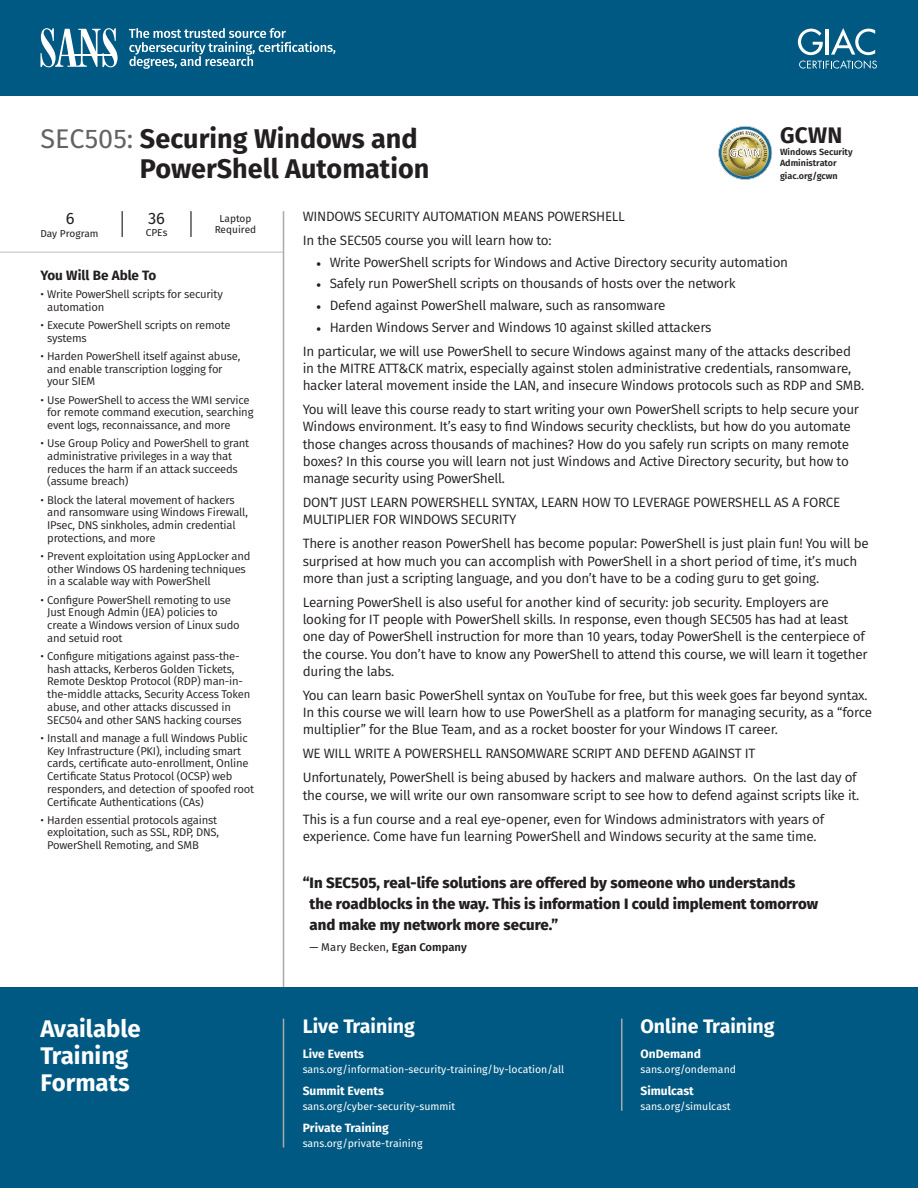
<style>
.page{position:relative;width:918px;height:1188px;background:#fff}
.page>*{position:absolute;margin:0;border:0;box-sizing:border-box;transform-origin:0 0}
.t1{font:700 27px/30px "Fira Sans";color:#231f20}
.t2{font:700 24px/27px "Fira Sans";color:#fff}
.t3{font:700 22.5px "Fira Sans";color:#231f20}
.t4{font:700 19.5px "Fira Sans";color:#fff}
.t5{font:16.5px "Fira Sans";color:#231f20}
.t6{font:800 15px/21px "Fira Sans";color:#231f20}
.t7{font:13.5px/17.2px "Fira Sans";letter-spacing:-.02em;color:#231f20}
.t8{font:700 13.5px "Fira Sans";color:#231f20}
.t9{font:700 12px "Fira Sans";color:#fff}
.t10{font:11.25px/12.8px "Fira Sans";letter-spacing:-.02em;color:#231f20}
.t11{font:11.25px "Fira Sans";color:#231f20}
.t12{font:10.5px "Fira Sans";color:#fff}
.t13{font:10.05px/10.8px "Fira Sans";color:#231f20;text-align:center}
.t14{font:600 9px/10.5px "Fira Sans";color:#231f20}
.s1{font-weight:400;color:#636366}
.s2{font-family:"Minion Pro"}
.s3{font-weight:600}
</style>
<div class="page">
<svg style="left:122px;top:211px;width:1px;height:26px"></svg>
<hr style="left:190px;top:211px;width:2px;height:26px;background:#231f20">
<hr style="left:0;top:252px;width:283px;height:1px;background:#bcbdc0">
<div style="left:0;top:0;width:918px;height:95px;background:#005982"></div>
<div style="left:0;top:987px;width:918px;height:201px;background:#005982"></div>
<hr style="left:283px;top:211px;width:1px;height:776px;background:#a8a9ad">
<hr style="left:283px;top:1019px;width:1px;height:129px;background:#a8a9ad">
<hr style="left:621px;top:1019px;width:1px;height:92px;background:#a8a9ad">
<svg style="left:40px;top:28px;width:78px;height:39px"></svg>
<hr style="left:69px;top:55px;width:47px;height:1px;background:#fff">
<svg style="left:129px;top:28px;width:206px;height:41px"></svg>
<svg style="left:798px;top:28px;width:79px;height:41px"></svg>
<svg style="left:718px;top:126px;width:54px;height:54px"></svg>
<svg style="left:719px;top:127px;width:53px;height:52px"></svg>
<svg style="left:721px;top:129px;width:48px;height:48px;background:#b0b18f"></svg>
<h1 class="t1" style="left:140px;top:124px;width:291px;text-indent:-99px"><span class="s1">SEC505:</span> Securing Windows and<br>PowerShell Automation</h1>
<p class="t7" style="left:303px;top:205px;width:324px;line-height:24px">WINDOWS SECURITY AUTOMATION MEANS POWERSHELL<br>In the SEC505 course you will learn how to:</p>
<p class="t7" style="left:316px;top:253px;width:473px"><span class="s2">•</span> Write PowerShell scripts for Windows and Active Directory security automation</p>
<p class="t7" style="left:316px;top:275px;width:421px"><span class="s2">•</span> Safely run PowerShell scripts on thousands of hosts over the network</p>
<p class="t7" style="left:316px;top:297px;width:351px"><span class="s2">•</span> Defend against PowerShell malware, such as ransomware</p>
<p class="t7" style="left:303px;top:315px;width:550px;line-height:24px;text-indent:14px"><span class="s2">•</span> Harden Windows Server and Windows 10 against skilled attackers<br>In particular, we will use PowerShell to secure Windows against many of the attacks described</p>
<p class="t7" style="left:303px;top:359px;width:563px">in the MITRE ATT&amp;CK matrix, especially against stolen administrative credentials, ransomware, hacker lateral movement inside the LAN, and insecure Windows protocols such as RDP and SMB.</p>
<p class="t7" style="left:303px;top:401px;width:558px">You will leave this course ready to start writing your own PowerShell scripts to help secure your Windows environment. It’s easy to find Windows security checklists, but how do you automate those changes across thousands of machines? How do you safely run scripts on many remote boxes? In this course you will learn not just Windows and Active Directory security, but how to manage security using PowerShell.</p>
<p class="t7" style="left:303px;top:494px;width:539px">DON’T JUST LEARN POWERSHELL SYNTAX, LEARN HOW TO LEVERAGE POWERSHELL AS A FORCE<br>MULTIPLIER FOR WINDOWS SECURITY</p>
<p class="t7" style="left:303px;top:535px;width:568px">There is another reason PowerShell has become popular: PowerShell is just plain fun! You will be surprised at how much you can accomplish with PowerShell in a short period of time, it’s much more than just a scripting language, and you don’t have to be a coding guru to get going.</p>
<p class="t7" style="left:303px;top:594px;width:566px">Learning PowerShell is also useful for another kind of security: job security. Employers are looking for IT people with PowerShell skills. In response, even though SEC505 has had at least one day of PowerShell instruction for more than 10 years, today PowerShell is the centerpiece of the course. You don’t have to know any PowerShell to attend this course, we will learn it together during the labs.</p>
<p class="t7" style="left:303px;top:687px;width:571px">You can learn basic PowerShell syntax on YouTube for free, but this week goes far beyond syntax.<br>In this course we will learn how to use PowerShell as a platform for managing security, as a “force multiplier” for the Blue Team, and as a rocket booster for your Windows IT career.</p>
<p class="t7" style="left:303px;top:742px;width:556px;line-height:24px">WE WILL WRITE A POWERSHELL RANSOMWARE SCRIPT AND DEFEND AGAINST IT<br>Unfortunately, PowerShell is being abused by hackers and malware authors. On the last day of</p>
<p class="t7" style="left:303px;top:783px;width:558px;line-height:24px">the course, we will write our own ransomware script to see how to defend against scripts like it.<br>This is a fun course and a real eye-opener, even for Windows administrators with years of</p>
<p class="t7" style="left:303px;top:828px;width:515px">experience. Come have fun learning PowerShell and Windows security at the same time.</p>
<h3 class="t3" style="left:780px;top:119px;width:64px">GCWN</h3>
<p class="t14" style="left:780px;top:147px;width:74px">Windows Security<br>Administrator</p>
<p class="t14" style="left:780px;top:171px;width:59px">giac.org/gcwn</p>
<p class="t5" style="left:66px;top:206px;width:10px">6</p>
<p class="t13" style="left:40px;top:228px;width:60px">Day Program</p>
<p class="t5" style="left:148px;top:207px;width:19px">36</p>
<p class="t13" style="left:146px;top:227px;width:23px">CPEs</p>
<p class="t13" style="left:215px;top:213px;width:43px">Laptop<br>Required</p>
<p class="t8" style="left:41px;top:266px;width:117px">You Will Be Able To</p>
<p class="t10" style="left:47px;top:288px;width:177px;text-indent:-7px">• Write PowerShell scripts for security automation</p>
<p class="t10" style="left:47px;top:319px;width:185px;text-indent:-7px">• Execute PowerShell scripts on remote systems</p>
<p class="t10" style="left:47px;top:350px;width:195px;text-indent:-7px">• Harden PowerShell itself against abuse, and enable transcription logging for your SIEM</p>
<p class="t10" style="left:47px;top:393px;width:208px;text-indent:-7px">• Use PowerShell to access the WMI service for remote command execution, searching event logs, reconnaissance, and more</p>
<p class="t10" style="left:47px;top:437px;width:204px;text-indent:-7px">• Use Group Policy and PowerShell to grant administrative privileges in a way that reduces the harm if an attack succeeds (assume breach)</p>
<p class="t10" style="left:47px;top:493px;width:202px;text-indent:-7px">• Block the lateral movement of hackers and ransomware using Windows Firewall, IPsec, DNS sinkholes, admin credential protections, and more</p>
<p class="t10" style="left:47px;top:550px;width:205px;text-indent:-7px">• Prevent exploitation using AppLocker and other Windows OS hardening techniques in a scalable way with PowerShell</p>
<p class="t10" style="left:47px;top:593px;width:194px;text-indent:-7px">• Configure PowerShell remoting to use<br>Just Enough Admin (JEA) policies to create a Windows version of Linux sudo and setuid root</p>
<p class="t10" style="left:47px;top:650px;width:205px;text-indent:-7px">• Configure mitigations against pass-the&shy;hash attacks, Kerberos Golden Tickets, Remote Desktop Protocol (RDP) man-in&shy;the-middle attacks, Security Access Token abuse, and other attacks discussed in SEC504 and other SANS hacking courses</p>
<p class="t10" style="left:47px;top:732px;width:208px;text-indent:-7px">• Install and manage a full Windows Public Key Infrastructure (PKI), including smart cards, certificate auto-enrollment, Online Certificate Status Protocol (OCSP) web responders, and detection of spoofed root Certificate Authentications (CAs)</p>
<p class="t10" style="left:47px;top:813px;width:173px;text-indent:-7px">• Harden essential protocols against exploitation, such as SSL, RDP, DNS,<br>PowerShell Remoting, and SMB</p>
<h2 class="t2" style="left:40px;top:1015px;width:102px">Available<br>Training<br>Formats</h2>
<p class="t6" style="left:310px;top:872px;width:510px;text-indent:-7px">“In SEC505, real-life solutions are offered by someone who understands the roadblocks in the way. This is information I could implement tomorrow and make my network more secure.”</p>
<p class="t11" style="left:309px;top:940px;width:159px">— Mary Becken, <span class="s3">Egan Company</span></p>
<h3 class="t4" style="left:303px;top:1013px;width:114px">Live Training</h3>
<p class="t9" style="left:303px;top:1046px;width:63px">Live Events</p>
<p class="t12" style="left:303px;top:1062px;width:263px">sans.org/information-security-training/by-location/all</p>
<p class="t9" style="left:303px;top:1082px;width:83px">Summit Events</p>
<p class="t12" style="left:303px;top:1099px;width:154px">sans.org/cyber-security-summit</p>
<p class="t9" style="left:303px;top:1119px;width:88px">Private Training</p>
<p class="t12" style="left:303px;top:1136px;width:121px">sans.org/private-training</p>
<h3 class="t4" style="left:640px;top:1013px;width:136px">Online Training</h3>
<p class="t9" style="left:640px;top:1046px;width:62px">OnDemand</p>
<p class="t12" style="left:640px;top:1062px;width:97px">sans.org/ondemand</p>
<p class="t9" style="left:640px;top:1082px;width:55px">Simulcast</p>
<p class="t12" style="left:640px;top:1099px;width:92px">sans.org/simulcast</p>
</div>
